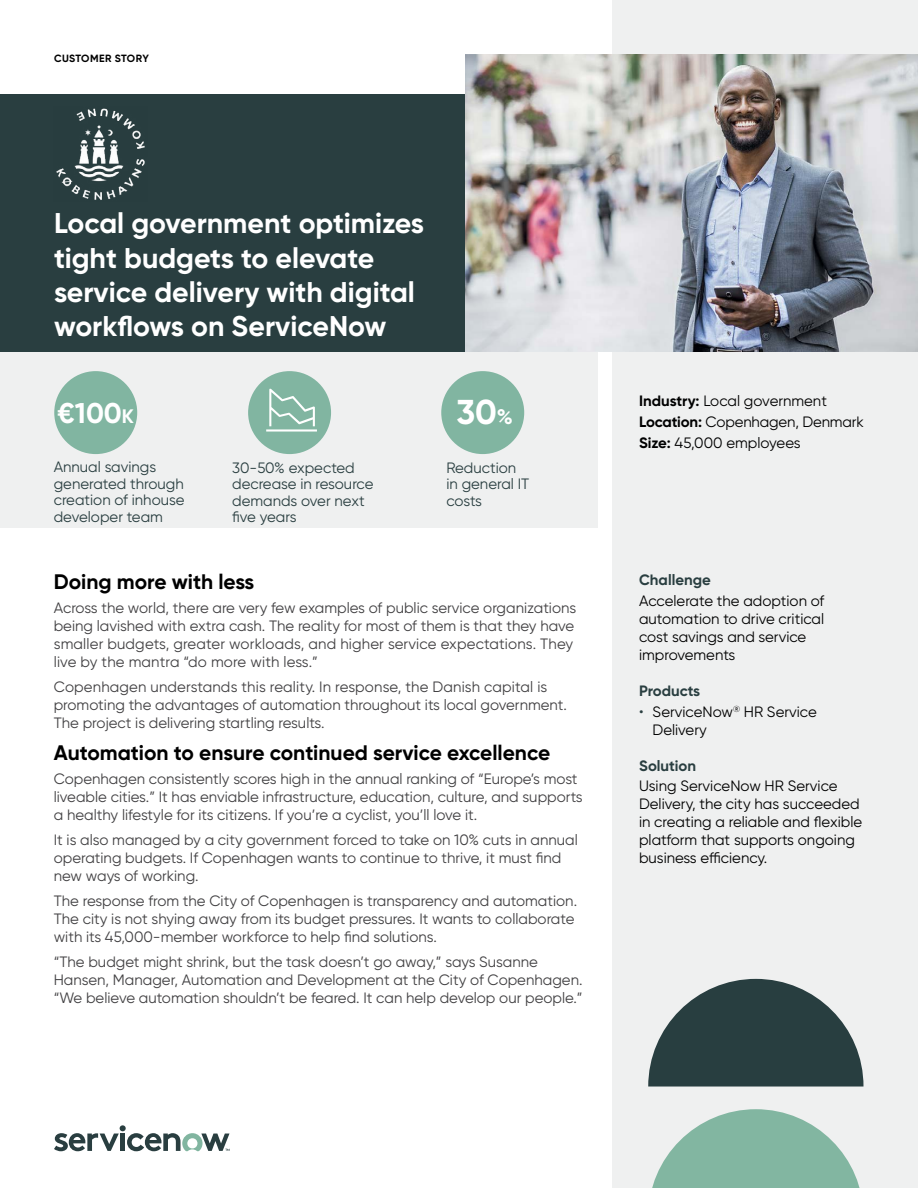
<style>
.page{position:relative;width:918px;height:1188px;background:#fff}
.page>*{position:absolute;margin:0;border:0;box-sizing:border-box;transform-origin:0 0}
.t1{font:700 34.5px "Gilroy";color:#fff}
.t2{font:700 28.5px/34.2px "Gilroy";color:#fff}
.t3{font:700 21px "Gilroy";color:#000}
.t4{font:15px/18px "Gilroy";color:#414042}
.t5{font:15px/18px "Gilroy";color:#000}
.t6{font:15px/16.5px "Gilroy";color:#293e40}
.t7{font:700 15px "Gilroy";color:#293e40}
.t8{font:700 10.5px "Gilroy";letter-spacing:.035em;color:#000}
.s1{font-size:19.5px}
.s2{font-size:21px}
.s3{font-weight:700}
.s4{color:#293e40}
</style>
<div class="page">
<div style="left:0;top:346px;width:598px;height:182px;background:#eff0f0"></div>
<div style="left:54px;top:371px;width:83px;height:83px;background:#81b5a1;border-radius:50%"></div>
<div style="left:248px;top:371px;width:83px;height:83px;background:#81b5a1;border-radius:50%"></div>
<div style="left:441px;top:371px;width:83px;height:83px;background:#81b5a1;border-radius:50%"></div>
<div style="left:612px;top:0;width:306px;height:1188px;background:#eff0f0"></div>
<svg style="left:648px;top:979px;width:216px;height:108px"></svg>
<svg style="left:652px;top:1109px;width:208px;height:79px"></svg>
<div style="left:0;top:94px;width:918px;height:258px;background:#293e40"></div>
<svg style="left:54px;top:1125px;width:176px;height:26px"></svg>
<img style="left:56px;top:108px;width:89px;height:92px">
<img style="left:465px;top:54px;width:453px;height:298px">
<svg style="left:266px;top:389px;width:51px;height:43px"></svg>
<p class="t8" style="left:54px;top:52px;width:96px">CUSTOMER STORY</p>
<h2 class="t2" style="left:54px;top:206px;width:372px">Local government optimizes tight budgets to elevate service delivery with digital workflows on ServiceNow</h2>
<h2 class="t2" style="left:58px;top:396px;width:78px">€100<span class="s1">K</span></h2>
<h1 class="t1" style="left:456px;top:390px;width:58px">30<span class="s2">%</span></h1>
<p class="t6" style="left:54px;top:459px;width:132px">Annual savings generated through creation of inhouse developer team</p>
<p class="t6" style="left:232px;top:459px;width:143px">30-50% expected decrease in resource demands over next five years</p>
<p class="t6" style="left:446px;top:459px;width:84px">Reduction in general IT costs</p>
<h3 class="t3" style="left:54px;top:569px;width:202px">Doing more with less</h3>
<p class="t4" style="left:54px;top:598px;width:524px">Across the world, there are very few examples of public service organizations being lavished with extra cash. The reality for most of them is that they have smaller budgets, greater workloads, and higher service expectations. They live by the mantra “do more with less.”</p>
<p class="t4" style="left:54px;top:677px;width:515px">Copenhagen understands this reality. In response, the Danish capital is promoting the advantages of automation throughout its local government.<br>The project is delivering startling results.</p>
<h3 class="t3" style="left:54px;top:739px;width:498px">Automation to ensure continued service excellence</h3>
<p class="t4" style="left:54px;top:770px;width:530px">Copenhagen consistently scores high in the annual ranking of “Europe’s most liveable cities.” It has enviable infrastructure, education, culture, and supports a healthy lifestyle for its citizens. If you’re a cyclist, you’ll love it.</p>
<p class="t4" style="left:54px;top:831px;width:526px">It is also managed by a city government forced to take on 10% cuts in annual operating budgets. If Copenhagen wants to continue to thrive, it must find new ways of working.</p>
<p class="t4" style="left:54px;top:891px;width:525px">The response from the City of Copenhagen is transparency and automation.<br>The city is not shying away from its budget pressures. It wants to collaborate with its 45,000-member workforce to help find solutions.</p>
<p class="t4" style="left:54px;top:952px;width:530px">“The budget might shrink, but the task doesn’t go away,” says Susanne<br>Hansen, Manager, Automation and Development at the City of Copenhagen. “We believe automation shouldn’t be feared. It can help develop our people.”</p>
<p class="t5" style="left:639px;top:390px;width:226px;line-height:21px"><span class="s3">Industry:</span> Local government<br><span class="s3">Location:</span> Copenhagen, Denmark<br><span class="s3">Size:</span> 45,000 employees</p>
<p class="t7" style="left:639px;top:570px;width:73px">Challenge</p>
<p class="t5" style="left:639px;top:591px;width:187px">Accelerate the adoption of automation to drive critical cost savings and service improvements</p>
<p class="t7" style="left:639px;top:682px;width:63px">Products</p>
<p class="t5" style="left:653px;top:703px;width:166px;text-indent:-13px"><span class="s4">•</span> ServiceNow<sup>®</sup> HR Service<br>Delivery</p>
<p class="t7" style="left:639px;top:756px;width:59px">Solution</p>
<p class="t5" style="left:639px;top:777px;width:225px">Using ServiceNow HR Service<br>Delivery, the city has succeeded in creating a reliable and flexible platform that supports ongoing business efficiency.</p>
</div>
